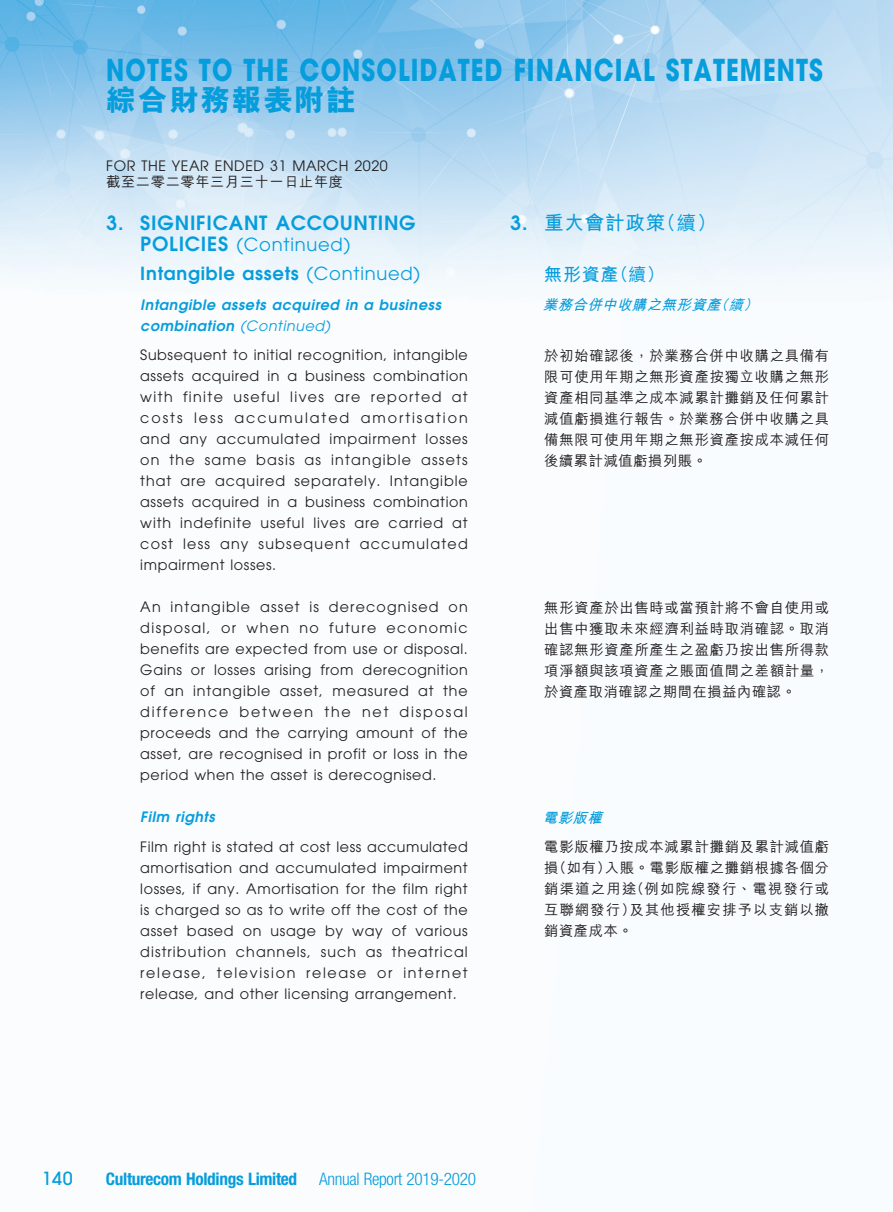
<style>
.page{position:relative;width:893px;height:1212px;background:#fff}
.page>*{position:absolute;margin:0;border:0;box-sizing:border-box;transform-origin:0 0}
.t1{font:700 30px "Avant Garde";letter-spacing:.045em;color:#069ddc;scale:.8 1}
.t2{font:30px "M Hei HK Xbold E Ten B5 H";letter-spacing:.045em;color:#069ddc}
.t3{font:600 19.5px "Avant Garde";letter-spacing:.04em;color:#069ddc}
.t4{font:19.5px "M Hei HK Bold E Ten B5 H";letter-spacing:.04em;color:#069ddc}
.t5{font:18px/29.5px "Avant Garde";letter-spacing:.04em;color:#069ddc}
.t6{font:18px "M Hei HK Bold E Ten B5 H";color:#069ddc}
.t7{font:500 18px "Avant Garde";color:#069ddc}
.t8{font:700 condensed 17.25px "Helvetica Neue";letter-spacing:-.02em;color:#069ddc}
.t9{font:300 condensed 17.25px "Helvetica Neue";letter-spacing:-.02em;color:#069ddc}
.t10{font:14.25px/21px "Avant Garde";letter-spacing:.04em;color:#231f20;text-align:justify}
.t11{font:14.25px/21px "M Hei HK Medium E Ten B5 H";letter-spacing:.055em;color:#231f20;text-align:justify}
.t12{font:italic 600 14.25px/21px "Avant Garde";letter-spacing:.04em;color:#069ddc}
.t13{font:italic 14.25px "M Hei HK Bold E Ten B5 H";color:#069ddc}
.s1{font-weight:600;font-size:19.5px}
.s2{font-weight:600}
.s3{font-weight:400}
.s4{font-family:"Avant Garde";font-weight:600}
.s5{font-family:"M Hei HK Medium E Ten B5 H"}
</style>
<div class="page">
<img style="left:0;top:0;width:893px;height:294px">
<h1 class="t1" style="left:106px;top:59px;width:897px">NOTES TO THE CONSOLIDATED FINANCIAL STATEMENTS</h1>
<h1 class="t2" style="left:106px;top:89px;width:251px">綜合財務報表附註</h1>
<p class="t10" style="left:106px;top:156px;width:283px">FOR THE YEAR ENDED 31 MARCH 2020</p>
<p class="t11" style="left:106px;top:173px;width:238px">截至二零二零年三月三十一日止年度</p>
<h2 class="t3" style="left:106px;top:215px;width:311px">3. SIGNIFICANT ACCOUNTING</h2>
<p class="t5" style="left:140px;top:231px;width:281px"><span class="s1">POLICIES</span> (Continued)<br><span class="s2">Intangible assets</span> (Continued)</p>
<p class="t12" style="left:140px;top:295px;width:302px">Intangible assets acquired in a business combination <span class="s3">(Continued)</span></p>
<p class="t10" style="left:140px;top:346px;width:329px">Subsequent to initial recognition, intangible assets acquired in a business combination with finite useful lives are reported at costs less accumulated amortisation and any accumulated impairment losses on the same basis as intangible assets that are acquired separately. Intangible assets acquired in a business combination with indefinite useful lives are carried at cost less any subsequent accumulated impairment losses.</p>
<p class="t10" style="left:140px;top:598px;width:329px">An intangible asset is derecognised on disposal, or when no future economic benefits are expected from use or disposal.<br>Gains or losses arising from derecognition of an intangible asset, measured at the difference between the net disposal proceeds and the carrying amount of the asset, are recognised in profit or loss in the period when the asset is derecognised.</p>
<p class="t12" style="left:140px;top:808px;width:76px">Film rights</p>
<p class="t10" style="left:140px;top:837px;width:329px">Film right is stated at cost less accumulated amortisation and accumulated impairment losses, if any. Amortisation for the film right is charged so as to write off the cost of the asset based on usage by way of various distribution channels, such as theatrical release, television release or internet release, and other licensing arrangement.</p>
<h2 class="t4" style="left:510px;top:215px;width:208px"><span class="s4">3.</span> 重大會計政策<span class="s5">（續）</span></h2>
<p class="t6" style="left:544px;top:267px;width:122px">無形資產<span class="s5">（續）</span></p>
<p class="t13" style="left:543px;top:299px;width:220px">業務合併中收購之無形資產<span class="s5">（續）</span></p>
<p class="t11" style="left:544px;top:347px;width:286px">於初始確認後，於業務合併中收購之具備有限可使用年期之無形資產按獨立收購之無形資產相同基準之成本減累計攤銷及任何累計減值虧損進行報告。於業務合併中收購之具備無限可使用年期之無形資產按成本減任何後續累計減值虧損列賬。</p>
<p class="t11" style="left:544px;top:599px;width:286px">無形資產於出售時或當預計將不會自使用或出售中獲取未來經濟利益時取消確認。取消確認無形資產所產生之盈虧乃按出售所得款項淨額與該項資產之賬面值間之差額計量，於資產取消確認之期間在損益內確認。</p>
<p class="t13" style="left:543px;top:812px;width:64px">電影版權</p>
<p class="t11" style="left:544px;top:838px;width:286px">電影版權乃按成本減累計攤銷及累計減值虧損（如有）入賬。電影版權之攤銷根據各個分銷渠道之用途（例如院線發行、電視發行或互聯網發行）及其他授權安排予以支銷以撤銷資產成本。</p>
<p class="t7" style="left:42px;top:1172px;width:33px">140</p>
<p class="t8" style="left:106px;top:1172px;width:193px">Culturecom Holdings Limited</p>
<p class="t9" style="left:319px;top:1172px;width:158px">Annual Report 2019-2020</p>
</div>
